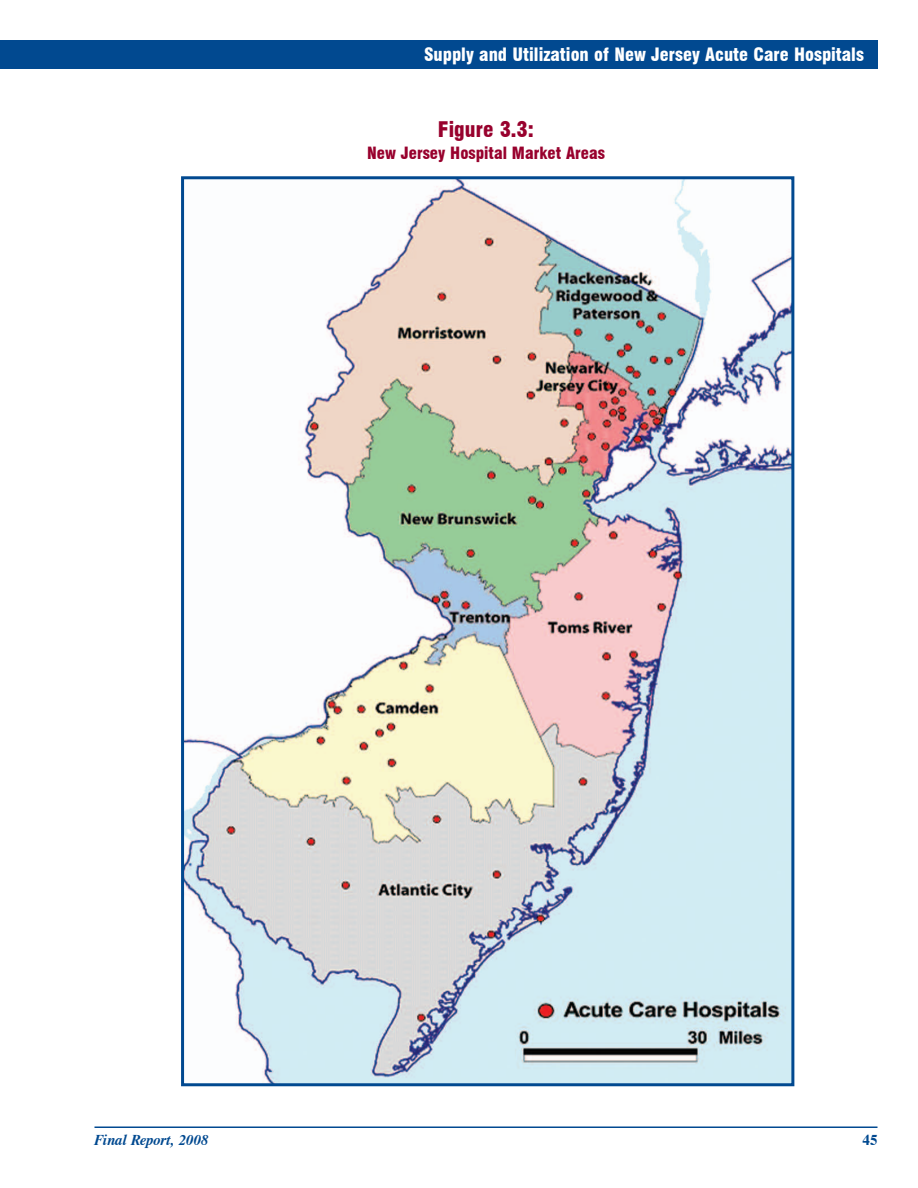
<style>
.page{position:relative;width:918px;height:1188px;background:#fff}
.page>*{position:absolute;margin:0;border:0;box-sizing:border-box;transform-origin:0 0}
.t1{font:900 condensed 21px "Swiss 721 BT";color:#98012d}
.t2{font:900 condensed 18px "Swiss 721 BT";color:#fff}
.t3{font:900 condensed 16.5px "Swiss 721 BT";color:#98012d}
.t4{font:italic 700 15px "Dutch 801 BT";color:#014990}
.t5{font:700 15px "Dutch 801 BT";color:#014990}
</style>
<div class="page">
<div style="left:0;top:40px;width:878px;height:29px;background:#014990"></div>
<hr style="left:94px;top:1126px;width:784px;height:2px;background:#014990">
<img style="left:185px;top:180px;width:605px;height:902px">
<div style="left:181px;top:176px;width:613px;height:910px;border:3px solid #014990"></div>
<p class="t2" style="left:424px;top:44px;width:441px">Supply and Utilization of New Jersey Acute Care Hospitals</p>
<p class="t1" style="left:438px;top:117px;width:98px">Figure 3.3:</p>
<p class="t3" style="left:367px;top:143px;width:239px">New Jersey Hospital Market Areas</p>
<p class="t4" style="left:94px;top:1131px;width:116px">Final Report, 2008</p>
<p class="t5" style="left:862px;top:1131px;width:16px">45</p>
</div>
